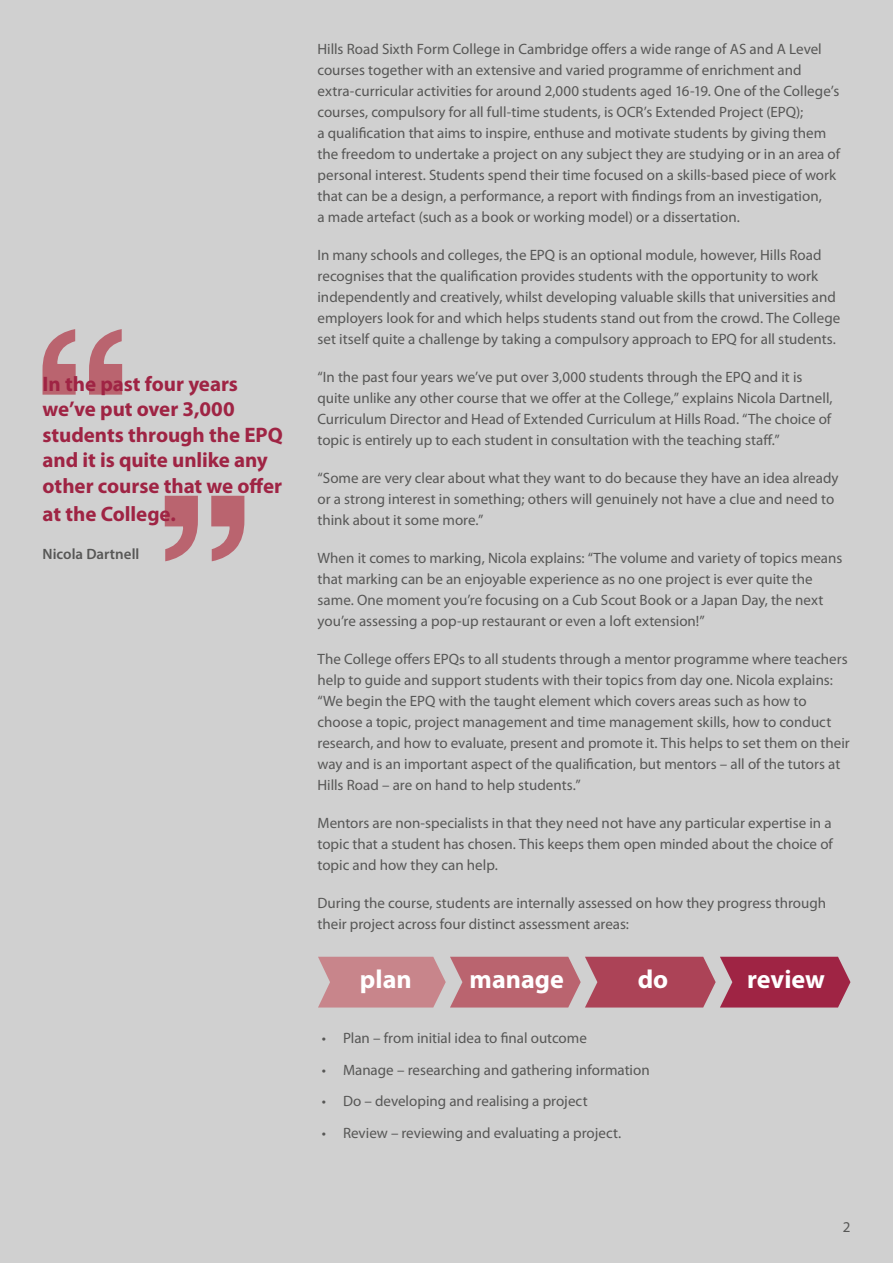
<style>
.page{position:relative;width:893px;height:1263px;background:#d0d0d0}
.page>*{position:absolute;margin:0;border:0;box-sizing:border-box;transform-origin:0 0}
.t1{font:700 26.1px "Myriad Pro";color:#fff}
.Subhead_1{font:700 21px/25.5px "Myriad Pro";letter-spacing:-.005em;color:#9f2444}
.Body{font:15px/21px "Myriad Pro";color:#575756}
.Body-2{font:600 15px "Myriad Pro";color:#575756}
</style>
<div class="page">
<svg style="left:318px;top:957px;width:532px;height:50px;background:#b66271"></svg>
<svg style="left:43px;top:329px;width:79px;height:66px"></svg>
<svg style="left:165px;top:496px;width:79px;height:65px"></svg>
<h3 class="Subhead_1" style="left:43px;top:370px;width:242px">In the past four years we’ve put over 3,000 students through the EPQ and it is quite unlike any other course that we offer</h3>
<h3 class="Subhead_1" style="left:43px;top:501px;width:135px">at the College.</h3>
<h5 class="Body-2" style="left:43px;top:544px;width:98px">Nicola Dartnell</h5>
<h5 class="Body" style="left:317px;top:38px;width:524px">Hills Road Sixth Form College in Cambridge offers a wide range of AS and A Level courses together with an extensive and varied programme of enrichment and extra-curricular activities for around 2,000 students aged 16-19. One of the College’s courses, compulsory for all full-time students, is OCR’s Extended Project (EPQ);<br>a qualification that aims to inspire, enthuse and motivate students by giving them the freedom to undertake a project on any subject they are studying or in an area of personal interest. Students spend their time focused on a skills-based piece of work that can be a design, a performance, a report with findings from an investigation,<br>a made artefact (such as a book or working model) or a dissertation.</h5>
<h5 class="Body" style="left:317px;top:244px;width:524px">In many schools and colleges, the EPQ is an optional module, however, Hills Road recognises that the qualification provides students with the opportunity to work independently and creatively, whilst developing valuable skills that universities and employers look for and which helps students stand out from the crowd. The College set itself quite a challenge by taking a compulsory approach to EPQ for all students.</h5>
<h5 class="Body" style="left:317px;top:366px;width:517px">“In the past four years we’ve put over 3,000 students through the EPQ and it is quite unlike any other course that we offer at the College,” explains Nicola Dartnell, Curriculum Director and Head of Extended Curriculum at Hills Road. “The choice of topic is entirely up to each student in consultation with the teaching staff.”</h5>
<h5 class="Body" style="left:317px;top:467px;width:523px">“Some are very clear about what they want to do because they have an idea already or a strong interest in something; others will genuinely not have a clue and need to think about it some more.”</h5>
<h5 class="Body" style="left:317px;top:547px;width:526px">When it comes to marking, Nicola explains: “The volume and variety of topics means that marking can be an enjoyable experience as no one project is ever quite the same. One moment you’re focusing on a Cub Scout Book or a Japan Day, the next you’re assessing a pop-up restaurant or even a loft extension!”</h5>
<h5 class="Body" style="left:317px;top:648px;width:534px">The College offers EPQs to all students through a mentor programme where teachers help to guide and support students with their topics from day one. Nicola explains: “We begin the EPQ with the taught element which covers areas such as how to choose a topic, project management and time management skills, how to conduct research, and how to evaluate, present and promote it. This helps to set them on their way and is an important aspect of the qualification, but mentors – all of the tutors at Hills Road – are on hand to help students.”</h5>
<h5 class="Body" style="left:317px;top:812px;width:517px;text-align:justify">Mentors are non-specialists in that they need not have any particular expertise in a topic that a student has chosen. This keeps them open minded about the choice of topic and how they can help.</h5>
<h5 class="Body" style="left:317px;top:892px;width:510px">During the course, students are internally assessed on how they progress through their project across four distinct assessment areas:</h5>
<p class="t1" style="left:360px;top:962px;width:53px">plan</p>
<p class="t1" style="left:470px;top:962px;width:96px">manage</p>
<p class="t1" style="left:638px;top:962px;width:32px">do</p>
<p class="t1" style="left:747px;top:962px;width:79px">review</p>
<p class="Body" style="left:322px;top:1027px;width:267px">• Plan – from initial idea to final outcome</p>
<p class="Body" style="left:322px;top:1059px;width:329px">• Manage – researching and gathering information</p>
<p class="Body" style="left:322px;top:1090px;width:267px">• Do – developing and realising a project</p>
<p class="Body" style="left:322px;top:1122px;width:301px">• Review – reviewing and evaluating a project.</p>
<p class="Body" style="left:843px;top:1216px;width:9px">2</p>
</div>
